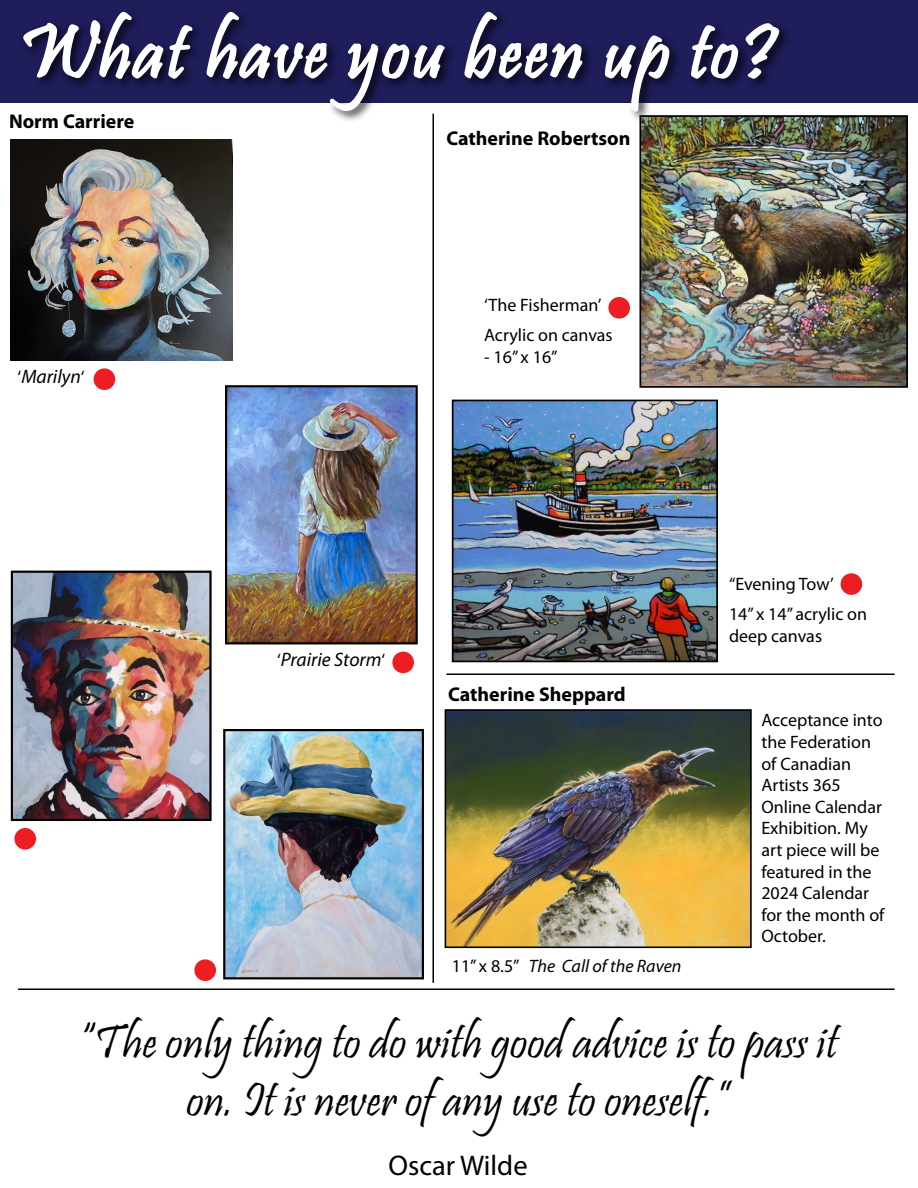
<style>
.page{position:relative;width:918px;height:1188px;background:#fff}
.page>*{position:absolute;margin:0;border:0;box-sizing:border-box;transform-origin:0 0}
.t1{font:77.7px "Pristina";letter-spacing:.04em;color:#fff}
.t2{font:49.35px/57.9px "Pristina";color:#000;text-align:center}
.t3{font:28.5px "Myriad Pro";color:#000}
.t4{font:700 19.95px "Myriad Pro";color:#000}
.t5{font:italic 19.5px "Myriad Pro";color:#000}
.t6{font:18px/21.6px "Myriad Pro";color:#000}
.t7{font:italic 18px "Myriad Pro";color:#000}
.s1{font-style:normal;font-size:18px}
.s2{font-style:normal}
</style>
<div class="page">
<hr style="left:432px;top:114px;width:2px;height:869px;background:#000">
<hr style="left:446px;top:674px;width:449px;height:1px;background:#000">
<hr style="left:18px;top:988px;width:877px;height:2px;background:#000">
<img style="left:228px;top:388px;width:187px;height:253px">
<div style="left:225px;top:385px;width:193px;height:259px;border:2px solid #000"></div>
<img style="left:14px;top:574px;width:195px;height:244px">
<div style="left:11px;top:571px;width:201px;height:250px;border:2px solid #000"></div>
<img style="left:226px;top:732px;width:195px;height:244px">
<div style="left:223px;top:729px;width:201px;height:250px;border:2px solid #000"></div>
<img style="left:11px;top:140px;width:221px;height:221px">
<img style="left:642px;top:118px;width:263px;height:267px">
<div style="left:639px;top:115px;width:269px;height:273px;border:2px solid #000"></div>
<img style="left:455px;top:403px;width:260px;height:256px">
<div style="left:452px;top:400px;width:266px;height:262px;border:2px solid #000"></div>
<img style="left:448px;top:712px;width:301px;height:233px">
<div style="left:445px;top:709px;width:307px;height:239px;border:2px solid #000"></div>
<div style="left:0;top:0;width:918px;height:103px;background:#1f1d5a"></div>
<div style="left:20px;top:9px;width:772px;height:115px;background:#000;opacity:.75"></div>
<svg style="left:23px;top:9px;width:171px;height:103px"></svg>
<svg style="left:205px;top:9px;width:242px;height:120px"></svg>
<svg style="left:463px;top:11px;width:121px;height:97px"></svg>
<svg style="left:604px;top:34px;width:67px;height:102px"></svg>
<svg style="left:690px;top:22px;width:90px;height:86px"></svg>
<div style="left:94px;top:368px;width:21px;height:22px;background:#ed1d24;border-radius:50%"></div>
<div style="left:392px;top:652px;width:22px;height:21px;background:#ed1d24;border-radius:50%"></div>
<div style="left:14px;top:828px;width:22px;height:22px;background:#ed1d24;border-radius:50%"></div>
<div style="left:194px;top:959px;width:22px;height:22px;background:#ed1d24;border-radius:50%"></div>
<div style="left:608px;top:297px;width:22px;height:22px;background:#ed1d24;border-radius:50%"></div>
<div style="left:841px;top:573px;width:21px;height:22px;background:#ed1d24;border-radius:50%"></div>
<p class="t1" style="left:19px;top:9px;width:760px">What have you been up to?</p>
<p class="t4" style="left:9px;top:109px;width:127px">Norm Carriere</p>
<p class="t5" style="left:18px;top:364px;width:68px"><span class="s1">‘</span>Marilyn<span class="s1">‘</span></p>
<p class="t4" style="left:446px;top:125px;width:186px">Catherine Robertson</p>
<p class="t6" style="left:484px;top:293px;width:119px">‘The Fisherman’</p>
<p class="t6" style="left:484px;top:324px;width:130px">Acrylic on canvas</p>
<p class="t6" style="left:484px;top:346px;width:75px">- 16” x 16”</p>
<p class="t5" style="left:277px;top:648px;width:109px"><span class="s1">‘</span>Prairie Storm<span class="s1">‘</span></p>
<p class="t4" style="left:448px;top:681px;width:179px">Catherine Sheppard</p>
<p class="t7" style="left:452px;top:955px;width:231px"><span class="s2">11” x 8.5”</span> The Call of the Raven</p>
<p class="t6" style="left:729px;top:572px;width:106px">“Evening Tow’</p>
<p class="t6" style="left:729px;top:603px;width:140px">14” x 14” acrylic on deep canvas</p>
<p class="t6" style="left:761px;top:709px;width:125px">Acceptance into the Federation of Canadian<br>Artists 365<br>Online Calendar<br>Exhibition. My art piece will be featured in the<br>2024 Calendar for the month of<br>October.</p>
<p class="t2" style="left:79px;top:1017px;width:761px">“The only thing to do with good advice is to pass it on. It is never of any use to oneself.”</p>
<p class="t3" style="left:389px;top:1148px;width:141px">Oscar Wilde</p>
</div>
